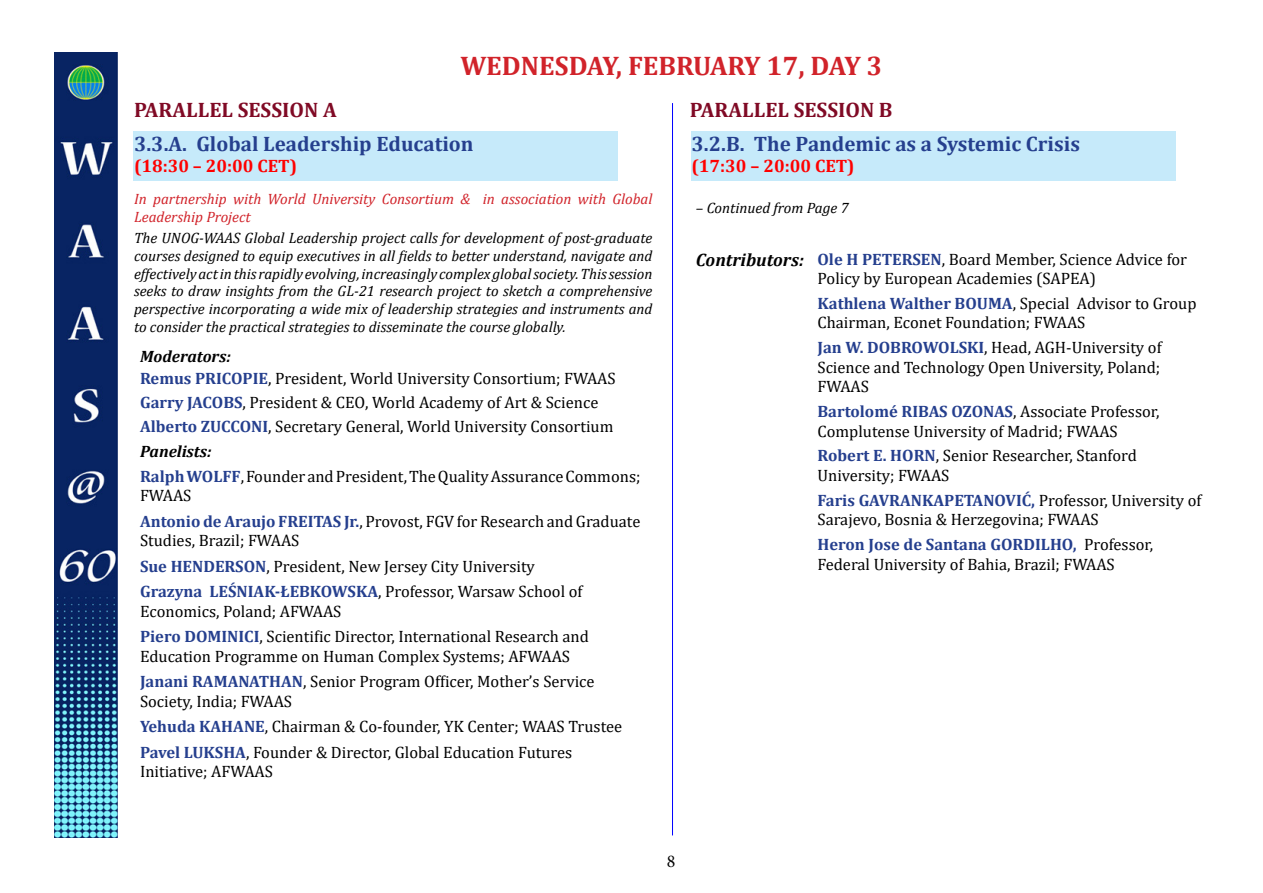
<style>
.page{position:relative;width:1263px;height:893px;background:#fff}
.page>*{position:absolute;margin:0;border:0;box-sizing:border-box;transform-origin:0 0}
.t1{font:700 27px "Cambria";color:#d1232a}
.t2{font:700 21px "Cambria";color:#253f8e}
.t3{font:700 21px "Cambria";color:#800a25}
.t4{font:700 18px "Cambria";color:#f00}
.t5{font:18px "Minion Pro";color:#000}
.t6{font:16.5px/19.5px "Cambria";color:#000}
.t7{font:italic 15px/17.9px "Cambria";color:#000;text-align:justify}
.t8{font:italic 15px/18px "Cambria";color:#d1232a}
.s1{font-weight:700;font-style:italic}
.s2{font-weight:700;color:#253f8e}
.s3{font-weight:700;font-style:italic;font-size:18px}
</style>
<div class="page">
<img style="left:54px;top:53px;width:63px;height:784px">
<div style="left:133px;top:131px;width:485px;height:50px;background:#c6eafa"></div>
<div style="left:691px;top:131px;width:485px;height:50px;background:#c6eafa"></div>
<hr style="left:672px;top:103px;width:1px;height:732px;background:#00f">
<p class="t3" style="left:134px;top:95px;width:204px">PARALLEL SESSION A</p>
<h1 class="t1" style="left:460px;top:47px;width:424px">WEDNESDAY, FEBRUARY 17, DAY 3</h1>
<p class="t3" style="left:690px;top:95px;width:204px">PARALLEL SESSION B</p>
<p class="t2" style="left:134px;top:129px;width:341px">3.3.A. Global Leadership Education</p>
<p class="t4" style="left:134px;top:153px;width:165px">(18:30 – 20:00 CET)</p>
<p class="t8" style="left:134px;top:189px;width:520px">In partnership with World University Consortium &amp; in association with Global<br>Leadership Project</p>
<p class="t7" style="left:134px;top:228px;width:520px">The UNOG-WAAS Global Leadership project calls for development of post-graduate courses designed to equip executives in all fields to better understand, navigate and effectively act in this rapidly evolving, increasingly complex global society. This session seeks to draw insights from the GL-21 research project to sketch a comprehensive perspective incorporating a wide mix of leadership strategies and instruments and to consider the practical strategies to disseminate the course globally.</p>
<p class="t6" style="left:140px;top:345px;width:477px;line-height:22.5px"><span class="s1">Moderators:<br></span><span class="s2">Remus PRICOPIE</span>, President, World University Consortium; FWAAS</p>
<p class="t6" style="left:140px;top:390px;width:502px;line-height:24.6px"><span class="s2">Garry JACOBS</span>, President &amp; CEO, World Academy of Art &amp; Science <span class="s2">Alberto ZUCCONI</span>, Secretary General, World University Consortium <span class="s1">Panelists:<br></span><span class="s2">Ralph WOLFF</span>, Founder and President, The Quality Assurance Commons;</p>
<p class="t6" style="left:140px;top:483px;width:502px;line-height:25.5px">FWAAS<br><span class="s2">Antonio de Araujo FREITAS Jr.</span>, Provost, FGV for Research and Graduate</p>
<p class="t6" style="left:140px;top:528px;width:444px;line-height:25.5px">Studies, Brazil; FWAAS<br><span class="s2">Sue HENDERSON</span>, President, New Jersey City University<br><span class="s2">Grazyna LEŚNIAK-ŁEBKOWSKA</span>, Professor, Warsaw School of</p>
<p class="t6" style="left:140px;top:598px;width:450px;line-height:25.5px">Economics, Poland; AFWAAS<br><span class="s2">Piero DOMINICI</span>, Scientific Director, International Research and</p>
<p class="t6" style="left:140px;top:643px;width:456px;line-height:25.5px">Education Programme on Human Complex Systems; AFWAAS<br><span class="s2">Janani RAMANATHAN</span>, Senior Program Officer, Mother’s Service</p>
<p class="t6" style="left:140px;top:688px;width:484px;line-height:25.5px">Society, India; FWAAS<br><span class="s2">Yehuda KAHANE</span>, Chairman &amp; Co-founder, YK Center; WAAS Trustee<br><span class="s2">Pavel LUKSHA</span>, Founder &amp; Director, Global Education Futures</p>
<p class="t6" style="left:140px;top:762px;width:134px">Initiative; AFWAAS</p>
<p class="t2" style="left:691px;top:129px;width:390px">3.2.B. The Pandemic as a Systemic Crisis</p>
<p class="t4" style="left:691px;top:153px;width:165px">(17:30 – 20:00 CET)</p>
<p class="t7" style="left:696px;top:198px;width:154px">– Continued from Page 7</p>
<p class="t6" style="left:817px;top:249px;width:371px;text-indent:-122px"><span class="s3">Contributors:</span> <span class="s2">Ole H PETERSEN</span>, Board Member, Science Advice for<br>Policy by European Academies (SAPEA)</p>
<p class="t6" style="left:817px;top:293px;width:381px"><span class="s2">Kathlena Walther BOUMA</span>, Special Advisor to Group<br>Chairman, Econet Foundation; FWAAS</p>
<p class="t6" style="left:817px;top:338px;width:346px;text-align:justify"><span class="s2">Jan W. DOBROWOLSKI</span>, Head, AGH-University of Science and Technology Open University, Poland; FWAAS</p>
<p class="t6" style="left:817px;top:402px;width:343px"><span class="s2">Bartolomé RIBAS OZONAS</span>, Associate Professor,<br>Complutense University of Madrid; FWAAS</p>
<p class="t6" style="left:817px;top:446px;width:321px"><span class="s2">Robert E. HORN</span>, Senior Researcher, Stanford<br>University; FWAAS</p>
<p class="t6" style="left:817px;top:490px;width:385px"><span class="s2">Faris GAVRANKAPETANOVIĆ,</span> Professor, University of<br>Sarajevo, Bosnia &amp; Herzegovina; FWAAS</p>
<p class="t6" style="left:817px;top:535px;width:337px"><span class="s2">Heron Jose de Santana GORDILHO,</span> Professor,<br>Federal University of Bahia, Brazil; FWAAS</p>
<p class="t5" style="left:667px;top:849px;width:10px">8</p>
</div>
